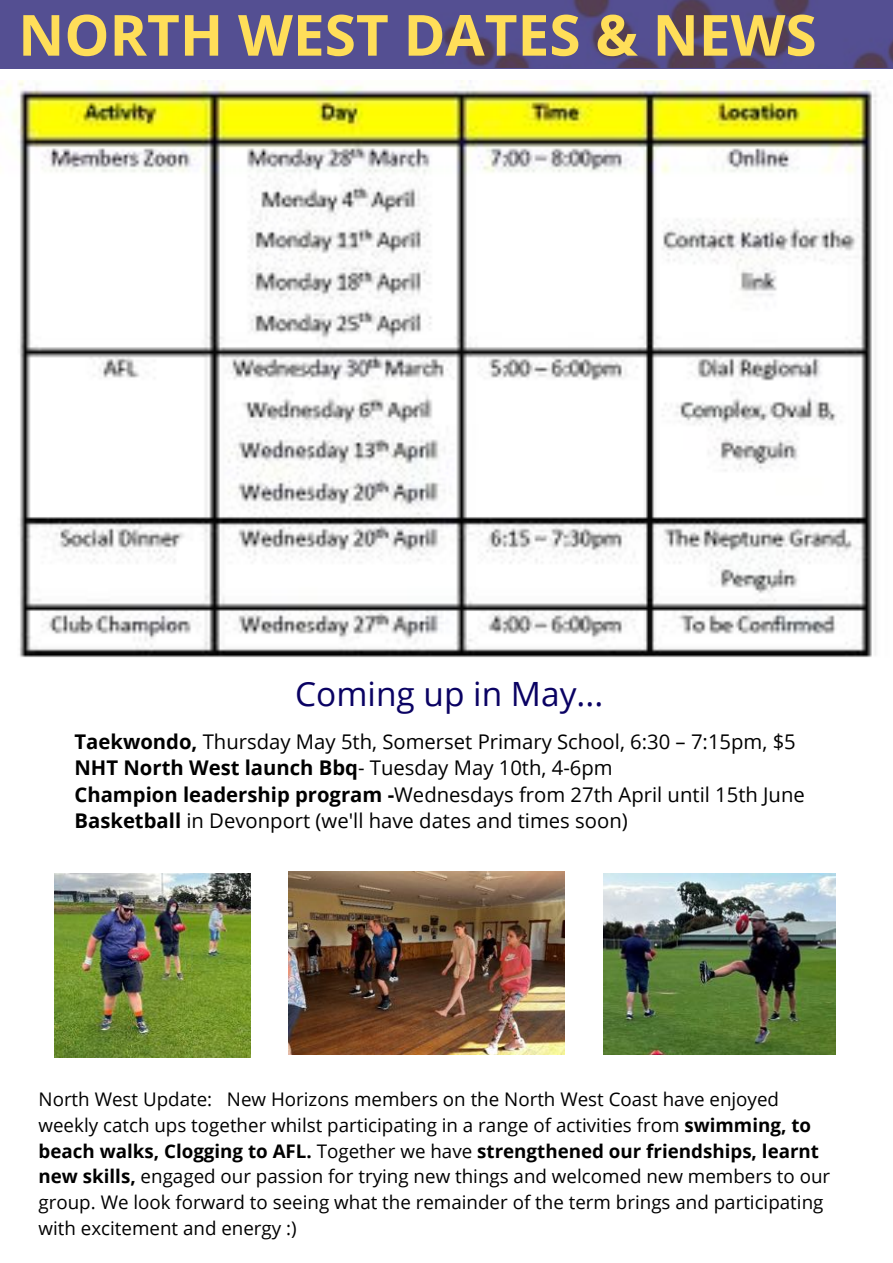
<style>
.page{position:relative;width:893px;height:1263px;background:#fff}
.page>*{position:absolute;margin:0;border:0;box-sizing:border-box;transform-origin:0 0}
.t1{font:700 56.7px "Open Sans";color:#ffde59}
.t2{font:33.45px "Open Sans";color:#0a0263}
.t3{font:20.25px/26.5px "Open Sans";color:#000}
.t4{font:18.75px/25.9px "Open Sans";color:#000}
.s1{font-weight:700}
</style>
<div class="page">
<svg style="left:0;top:0;width:893px;height:68px;fill:#544f92"></svg>
<img style="left:0;top:81px;width:877px;height:577px">
<img style="left:55px;top:874px;width:196px;height:183px">
<img style="left:288px;top:871px;width:276px;height:184px">
<img style="left:603px;top:874px;width:232px;height:181px">
<h1 class="t1" style="left:18px;top:-5px;width:800px">NORTH WEST DATES &amp; NEWS</h1>
<h2 class="t2" style="left:295px;top:670px;width:309px">Coming up in May...</h2>
<p class="t3" style="left:74px;top:727px;width:732px"><span class="s1">Taekwondo,</span> Thursday May 5th, Somerset Primary School, 6:30 – 7:15pm, $5<br><span class="s1">NHT North West launch Bbq</span>- Tuesday May 10th, 4-6pm<br><span class="s1">Champion leadership program -</span>Wednesdays from 27th April until 15th June <span class="s1">Basketball</span> in Devonport (we'll have dates and times soon)</p>
<p class="t4" style="left:39px;top:1085px;width:793px">North West Update: New Horizons members on the North West Coast have enjoyed weekly catch ups together whilst participating in a range of activities from <span class="s1">swimming, to beach walks, Clogging to AFL.</span> Together we have <span class="s1">strengthened our friendships, learnt new skills,</span> engaged our passion for trying new things and welcomed new members to our group. We look forward to seeing what the remainder of the term brings and participating with excitement and energy :)</p>
</div>
